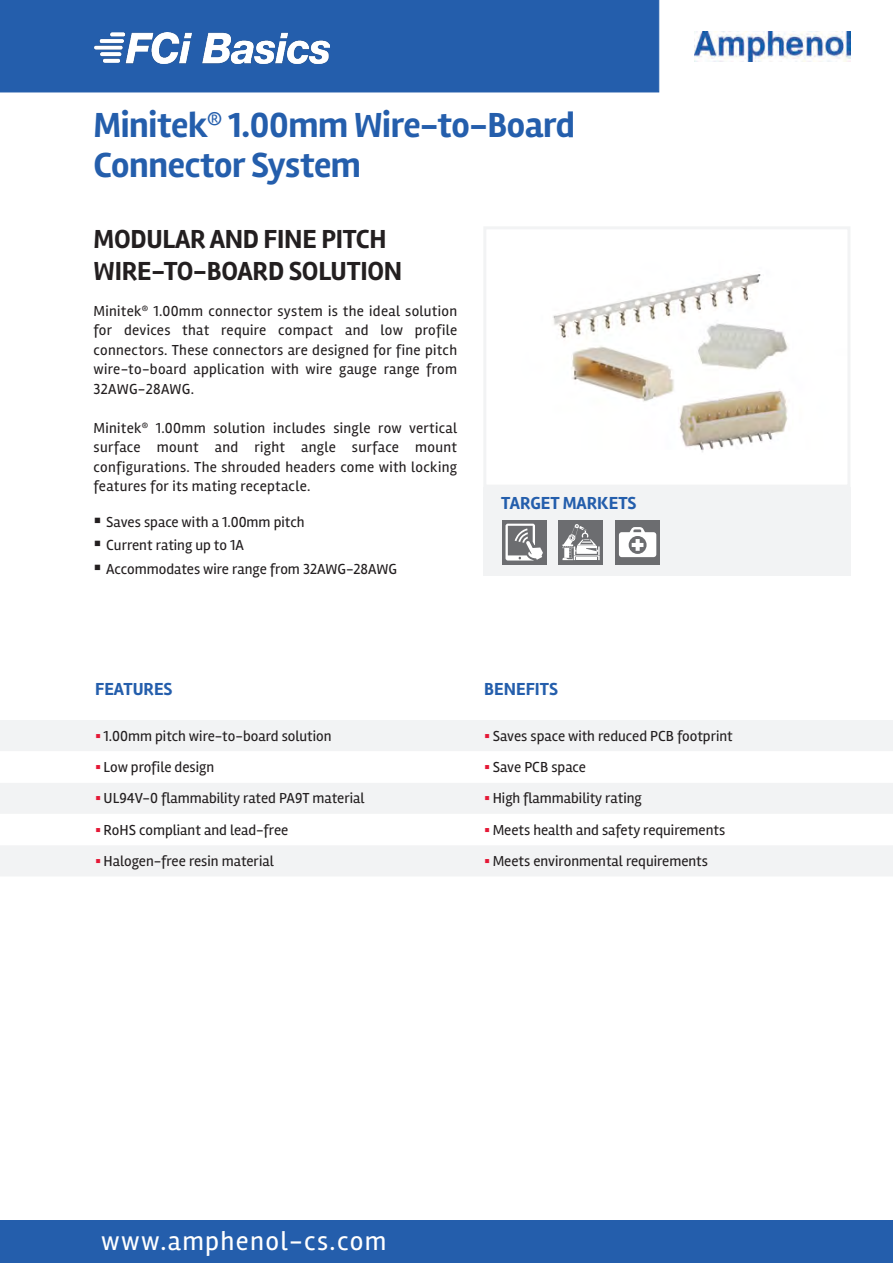
<style>
.page{position:relative;width:893px;height:1263px;background:#fff}
.page>*{position:absolute;margin:0;border:0;box-sizing:border-box;transform-origin:0 0}
.t1{font:700 36px "Rambla";letter-spacing:-.01em;color:#245eac}
.t2{font:700 27px/32.4px "Rambla";letter-spacing:-.01em;color:#231f20}
.t3{font:27px "Rambla";letter-spacing:.05em;color:#fff}
.t4{font:700 18px "Rambla";color:#245eac}
.t5{font:15px/19.5px "Rambla";color:#231f20;text-align:justify}
.s1{color:#e51836}
</style>
<div class="page">
<div style="left:0;top:0;width:659px;height:92px;background:#245eac"></div>
<div style="left:0;top:1220px;width:893px;height:43px;background:#245eac"></div>
<img style="left:695px;top:32px;width:155px;height:30px">
<img style="left:553px;top:274px;width:235px;height:178px">
<div style="left:483px;top:226px;width:367px;height:262px;border:3px solid #f2f3f4"></div>
<div style="left:483px;top:488px;width:367px;height:88px;background:#f2f3f4"></div>
<div style="left:502px;top:520px;width:45px;height:44px;background:#6c6d70"></div>
<svg style="left:505px;top:524px;width:38px;height:36px"></svg>
<div style="left:558px;top:520px;width:45px;height:44px;background:#6c6d70"></div>
<svg style="left:562px;top:524px;width:38px;height:36px"></svg>
<img style="left:94px;top:33px;width:235px;height:31px">
<div style="left:615px;top:520px;width:45px;height:44px;background:#6c6d70"></div>
<svg style="left:619px;top:527px;width:37px;height:30px"></svg>
<div style="left:0;top:720px;width:893px;height:156px;background:#f2f3f4"></div>
<svg style="left:0;top:751px;width:893px;height:94px"></svg>
<p class="t1" style="left:94px;top:104px;width:483px">Minitek<sup>®</sup> 1.00mm Wire-to-Board</p>
<p class="t1" style="left:94px;top:144px;width:269px">Connector System</p>
<p class="t2" style="left:94px;top:223px;width:310px">MODULAR AND FINE PITCH<br>WIRE-TO-BOARD SOLUTION</p>
<p class="t5" style="left:94px;top:301px;width:365px">Minitek<sup>®</sup> 1.00mm connector system is the ideal solution for devices that require compact and low profile connectors. These connectors are designed for fine pitch wire-to-board application with wire gauge range from 32AWG-28AWG.</p>
<p class="t5" style="left:94px;top:418px;width:365px">Minitek<sup>®</sup> 1.00mm solution includes single row vertical surface mount and right angle surface mount configurations. The shrouded headers come with locking features for its mating receptacle.</p>
<p class="t5" style="left:94px;top:512px;width:213px">▪ Saves space with a 1.00mm pitch</p>
<p class="t5" style="left:94px;top:535px;width:152px">▪ Current rating up to 1A</p>
<p class="t5" style="left:94px;top:559px;width:305px">▪ Accommodates wire range from 32AWG-28AWG</p>
<p class="t4" style="left:501px;top:492px;width:137px">TARGET MARKETS</p>
<p class="t4" style="left:95px;top:678px;width:79px">FEATURES</p>
<p class="t4" style="left:484px;top:678px;width:75px">BENEFITS</p>
<p class="t5" style="left:95px;top:726px;width:238px"><span class="s1">▪</span> 1.00mm pitch wire-to-board solution</p>
<p class="t5" style="left:484px;top:726px;width:250px"><span class="s1">▪</span> Saves space with reduced PCB footprint</p>
<p class="t5" style="left:95px;top:757px;width:121px"><span class="s1">▪</span> Low profile design</p>
<p class="t5" style="left:484px;top:757px;width:103px"><span class="s1">▪</span> Save PCB space</p>
<p class="t5" style="left:95px;top:788px;width:271px"><span class="s1">▪</span> UL94V-0 flammability rated PA9T material</p>
<p class="t5" style="left:484px;top:788px;width:159px"><span class="s1">▪</span> High flammability rating</p>
<p class="t5" style="left:95px;top:820px;width:195px"><span class="s1">▪</span> RoHS compliant and lead-free</p>
<p class="t5" style="left:484px;top:820px;width:242px"><span class="s1">▪</span> Meets health and safety requirements</p>
<p class="t5" style="left:95px;top:851px;width:180px"><span class="s1">▪</span> Halogen-free resin material</p>
<p class="t5" style="left:484px;top:851px;width:225px"><span class="s1">▪</span> Meets environmental requirements</p>
<h2 class="t3" style="left:101px;top:1224px;width:287px">www.amphenol-cs.com</h2>
</div>
